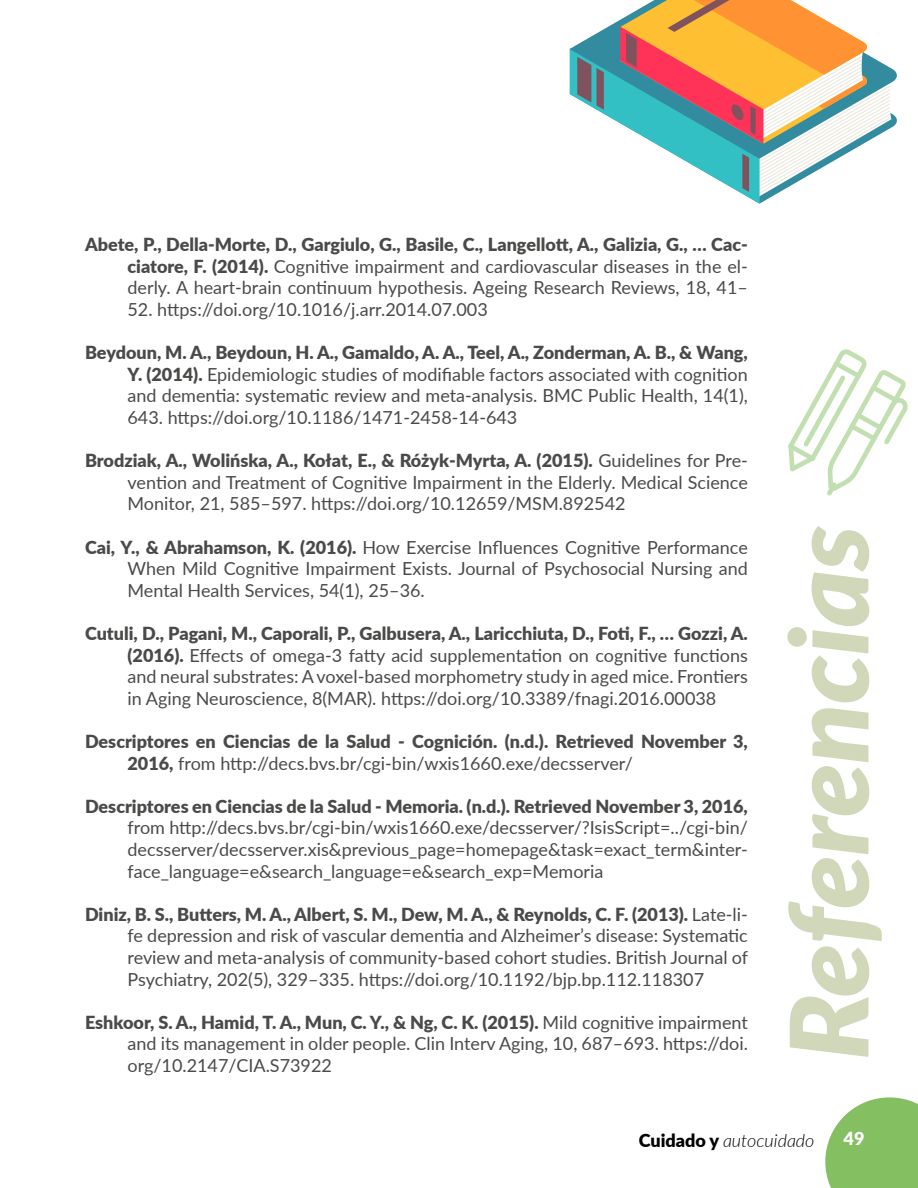
<style>
.page{position:relative;width:918px;height:1188px;background:#fff}
.page>*{position:absolute;margin:0;border:0;box-sizing:border-box;transform-origin:0 0}
.t1{font:italic 900 108px "Lato";color:#d1d7b9}
.t2{font:18px/21.6px "Lato";color:#4a4a49;text-align:justify}
.t3{font:900 18px/21.6px "Lato";color:#4a4a49}
.t4{font:italic 300 18px "Lato";color:#000}
.t5{font:900 18px "Lato";color:#fff}
.s1{font-weight:900}
.s2{font-weight:400}
.s3{font-weight:900;font-style:normal}
</style>
<div class="page">
<svg style="left:825px;top:1097px;width:93px;height:91px;background:#93c774"></svg>
<svg style="left:570px;top:0;width:322px;height:204px"></svg>
<svg style="left:788px;top:349px;width:120px;height:147px"></svg>
<p class="t2" style="left:128px;top:233px;width:622px;text-indent:-43px"><span class="s1">Abete, P., Della-Morte, D., Gargiulo, G., Basile, C., Langellott, A., Galizia, G., … Cac&shy;ciatore, F. (2014).</span> Cognitive impairment and cardiovascular diseases in the el&shy;derly. A heart-brain continuum hypothesis. Ageing Research Reviews, 18, 41–</p>
<p class="t2" style="left:128px;top:298px;width:362px">52. https://doi.org/10.1016/j.arr.2014.07.003</p>
<p class="t2" style="left:128px;top:341px;width:622px;text-indent:-43px"><span class="s1">Beydoun, M. A., Beydoun, H. A., Gamaldo, A. A., Teel, A., Zonderman, A. B., &amp; Wang, Y. (2014).</span> Epidemiologic studies of modifiable factors associated with cognition and dementia: systematic review and meta-analysis. BMC Public Health, 14(1), 643. https://doi.org/10.1186/1471-2458-14-643</p>
<p class="t2" style="left:128px;top:449px;width:622px;text-indent:-43px"><span class="s1">Brodziak, A., Wolińska, A., Kołat, E., &amp; Różyk-Myrta, A. (2015).</span> Guidelines for Pre&shy;vention and Treatment of Cognitive Impairment in the Elderly. Medical Science Monitor, 21, 585–597. https://doi.org/10.12659/MSM.892542</p>
<p class="t2" style="left:128px;top:536px;width:622px;text-indent:-43px"><span class="s1">Cai, Y., &amp; Abrahamson, K. (2016).</span> How Exercise Influences Cognitive Performance When Mild Cognitive Impairment Exists. Journal of Psychosocial Nursing and Mental Health Services, 54(1), 25–36.</p>
<p class="t2" style="left:128px;top:622px;width:622px;text-indent:-43px"><span class="s1">Cutuli, D., Pagani, M., Caporali, P., Galbusera, A., Laricchiuta, D., Foti, F., … Gozzi, A. (2016).</span> Effects of omega-3 fatty acid supplementation on cognitive functions and neural substrates: A voxel-based morphometry study in aged mice. Frontiers in Aging Neuroscience, 8(MAR). https://doi.org/10.3389/fnagi.2016.00038</p>
<p class="t3" style="left:128px;top:730px;width:622px;text-indent:-43px">Descriptores en Ciencias de la Salud - Cognición. (n.d.). Retrieved November 3,<br>2016, <span class="s2">from http://decs.bvs.br/cgi-bin/wxis1660.exe/decsserver/</span></p>
<p class="t3" style="left:85px;top:795px;width:664px">Descriptores en Ciencias de la Salud - Memoria. (n.d.). Retrieved November 3, 2016,</p>
<p class="t2" style="left:128px;top:816px;width:622px">from http://decs.bvs.br/cgi-bin/wxis1660.exe/decsserver/?IsisScript=../cgi-bin/ decsserver/decsserver.xis&amp;previous_page=homepage&amp;task=exact_term&amp;inter&shy;face_language=e&amp;search_language=e&amp;search_exp=Memoria</p>
<p class="t2" style="left:128px;top:903px;width:622px;text-indent:-43px"><span class="s1">Diniz, B. S., Butters, M. A., Albert, S. M., Dew, M. A., &amp; Reynolds, C. F. (2013).</span> Late-li&shy;fe depression and risk of vascular dementia and Alzheimer’s disease: Systematic review and meta-analysis of community-based cohort studies. British Journal of Psychiatry, 202(5), 329–335. https://doi.org/10.1192/bjp.bp.112.118307</p>
<p class="t2" style="left:128px;top:1011px;width:622px;text-indent:-43px"><span class="s1">Eshkoor, S. A., Hamid, T. A., Mun, C. Y., &amp; Ng, C. K. (2015).</span> Mild cognitive impairment and its management in older people. Clin Interv Aging, 10, 687–693. https://doi. org/10.2147/CIA.S73922</p>
<h1 class="t1" style="left:748px;top:1060px;width:538px;rotate:-90deg">Referencias</h1>
<p class="t4" style="left:639px;top:1128px;width:177px"><span class="s3">Cuidado y</span> autocuidado</p>
<p class="t5" style="left:844px;top:1125px;width:22px">49</p>
</div>
